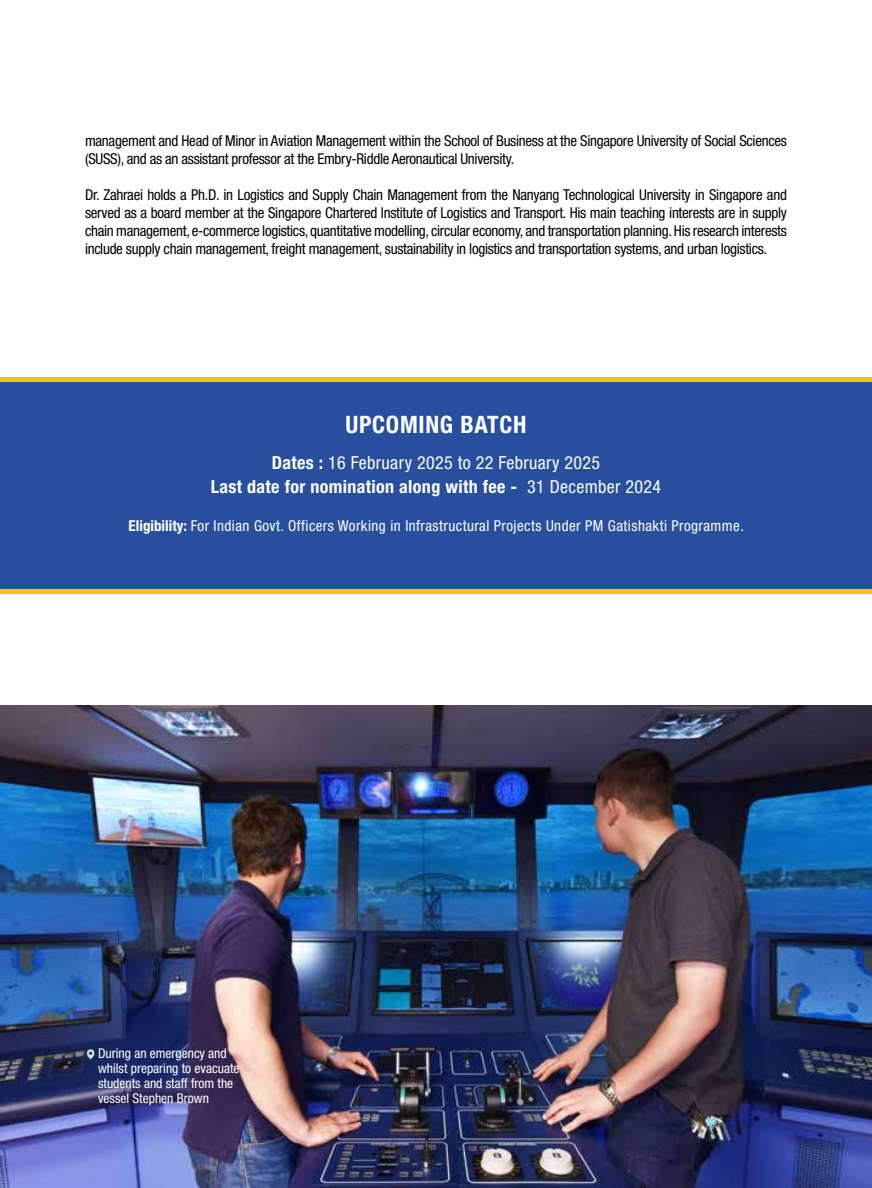
<style>
.page{position:relative;width:872px;height:1188px;background:#fff}
.page>*{position:absolute;margin:0;border:0;box-sizing:border-box;transform-origin:0 0}
.t1{font:700 condensed 24px "Helvetica Neue LT Std";letter-spacing:.03em;color:#fff}
.t2{font:condensed 18px/24px "Helvetica Neue LT Std";letter-spacing:.02em;color:#fff;text-align:center}
.t3{font:condensed 15px/18px "Helvetica Neue LT Std";letter-spacing:-.02em;color:#000}
.t4{font:condensed 15px "Helvetica Neue LT Std";letter-spacing:.03em;color:#fff}
.t5{font:condensed 13.5px/15px "Helvetica Neue LT Std";color:#fff}
.s1{font-weight:700}
</style>
<div class="page">
<div style="left:0;top:380px;width:872px;height:212px;background:#284f9e"></div>
<div style="left:0;top:377px;width:872px;height:5px;background:#fbbc15"></div>
<div style="left:0;top:589px;width:872px;height:5px;background:#fbbc15"></div>
<img style="left:0;top:705px;width:872px;height:483px">
<svg style="left:85px;top:1048px;width:11px;height:11px"></svg>
<p class="t3" style="left:85px;top:131px;width:703px">management and Head of Minor in Aviation Management within the School of Business at the Singapore University of Social Sciences (SUSS), and as an assistant professor at the Embry-Riddle Aeronautical University.</p>
<p class="t3" style="left:85px;top:185px;width:703px;text-align:justify">Dr. Zahraei holds a Ph.D. in Logistics and Supply Chain Management from the Nanyang Technological University in Singapore and served as a board member at the Singapore Chartered Institute of Logistics and Transport. His main teaching interests are in supply chain management, e-commerce logistics, quantitative modelling, circular economy, and transportation planning. His research interests include supply chain management, freight management, sustainability in logistics and transportation systems, and urban logistics.</p>
<h1 class="t1" style="left:345px;top:410px;width:182px">UPCOMING BATCH</h1>
<p class="t2" style="left:211px;top:450px;width:452px"><span class="s1">Dates :</span> 16 February 2025 to 22 February 2025<br><span class="s1">Last date for nomination along with fee -</span> 31 December 2024</p>
<p class="t4" style="left:129px;top:517px;width:617px"><span class="s1">Eligibility:</span> For Indian Govt. Officers Working in Infrastructural Projects Under PM Gatishakti Programme.</p>
<p class="t5" style="left:98px;top:1046px;width:143px">During an emergency and whilst preparing to evacuate students and staff from the vessel Stephen Brown</p>
</div>
